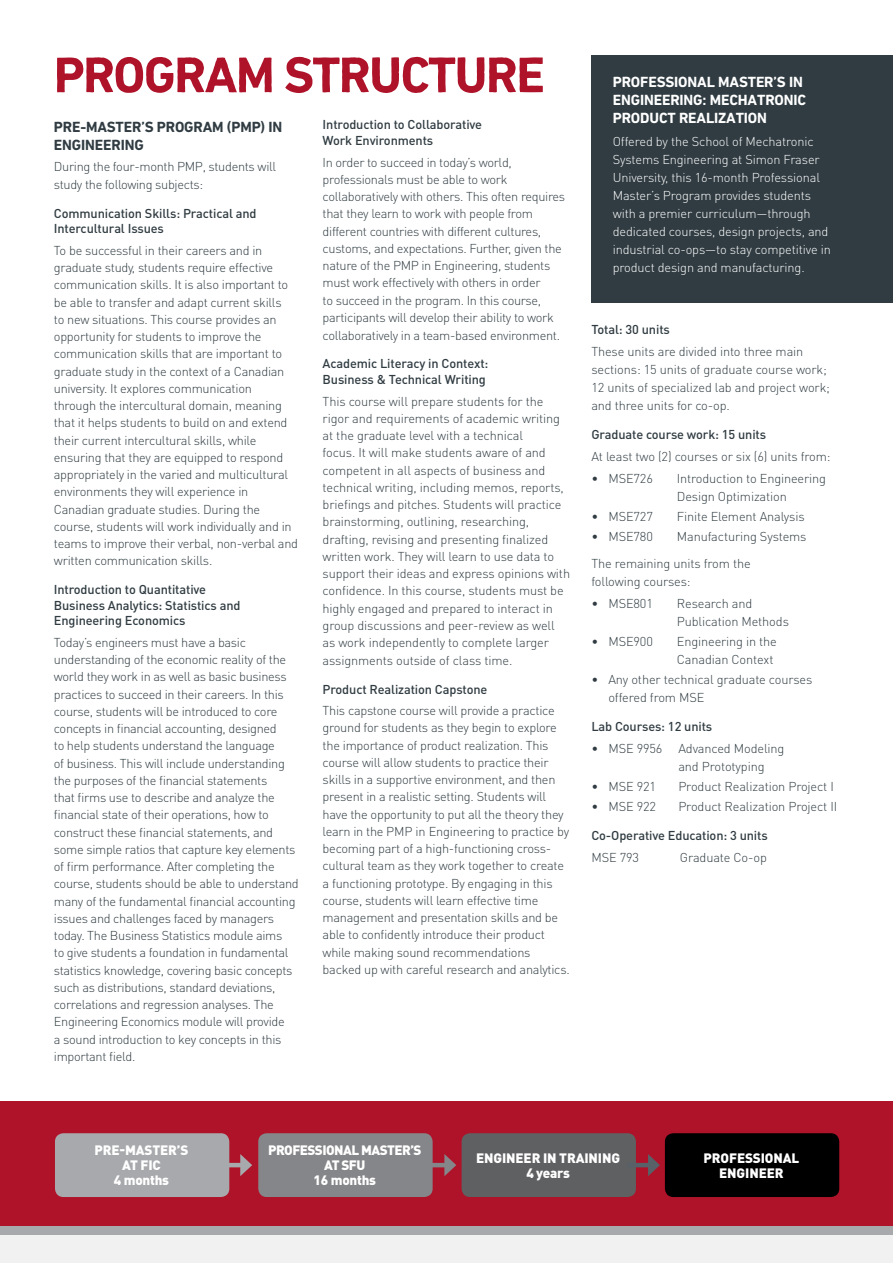
<style>
.page{position:relative;width:893px;height:1263px;background:#fff}
.page>*{position:absolute;margin:0;border:0;box-sizing:border-box;transform-origin:0 0}
.t1{font:700 51px "DIN Rough";letter-spacing:-.03em;color:#ae132a}
.t2{font:700 15px/18px "DIN Rough";letter-spacing:-.01em;color:#fff}
.t3{font:700 15px/18px "DIN Rough";letter-spacing:-.01em;color:#303c42}
.t4{font:900 13.5px/15px "DIN Pro";letter-spacing:-.01em;color:#fff;text-align:center}
.t5{font:900 13.5px/15px "DIN Pro";letter-spacing:-.04em;color:#fff;text-align:center}
.t6{font:300 12.75px/17.2px "DIN Pro";letter-spacing:-.02em;color:#303c42}
.t7{font:500 12.75px/15.8px "DIN Pro";letter-spacing:-.01em;color:#303c42}
.t8{font:300 12.75px/18px "DIN Pro";letter-spacing:-.01em;color:#fff}
</style>
<div class="page">
<div style="left:0;top:1234px;width:893px;height:29px;background:#f1f1f2"></div>
<div style="left:0;top:1226px;width:893px;height:8px;background:#a7a9ac"></div>
<div style="left:0;top:1101px;width:893px;height:124px;background:#ae132a"></div>
<div style="left:55px;top:1133px;width:174px;height:64px;background:#a7a9ac;border-radius:9px"></div>
<div style="left:258px;top:1133px;width:175px;height:64px;background:#858689;border-radius:9px"></div>
<div style="left:462px;top:1133px;width:174px;height:64px;background:#5f6062;border-radius:9px"></div>
<div style="left:665px;top:1133px;width:174px;height:64px;background:#000;border-radius:9px"></div>
<hr style="left:207px;top:1163px;width:37px;height:4px;background:#a7a9ac">
<svg style="left:240px;top:1154px;width:12px;height:22px"></svg>
<hr style="left:411px;top:1163px;width:37px;height:4px;background:#858689">
<svg style="left:444px;top:1154px;width:12px;height:22px"></svg>
<hr style="left:628px;top:1163px;width:24px;height:4px;background:#576167">
<svg style="left:648px;top:1154px;width:12px;height:22px"></svg>
<div style="left:591px;top:55px;width:302px;height:247px;background:#303c42"></div>
<h1 class="t1" style="left:54px;top:45px;width:493px">PROGRAM STRUCTURE</h1>
<p class="t3" style="left:54px;top:117px;width:230px">PRE-MASTER’S PROGRAM (PMP) IN<br>ENGINEERING</p>
<p class="t6" style="left:54px;top:157px;width:224px;line-height:18px">During the four-month PMP, students will study the following subjects:</p>
<p class="t7" style="left:54px;top:205px;width:204px">Communication Skills: Practical and<br>Intercultural Issues</p>
<p class="t6" style="left:54px;top:241px;width:246px">To be successful in their careers and in graduate study, students require effective communication skills. It is also important to be able to transfer and adapt current skills<br>to new situations. This course provides an opportunity for students to improve the communication skills that are important to graduate study in the context of a Canadian university. It explores communication<br>through the intercultural domain, meaning that it helps students to build on and extend their current intercultural skills, while ensuring that they are equipped to respond appropriately in the varied and multicultural environments they will experience in Canadian graduate studies. During the course, students will work individually and in teams to improve their verbal, non-verbal and written communication skills.</p>
<p class="t7" style="left:54px;top:581px;width:188px">Introduction to Quantitative<br>Business Analytics: Statistics and<br>Engineering Economics</p>
<p class="t6" style="left:54px;top:633px;width:246px">Today’s engineers must have a basic understanding of the economic reality of the world they work in as well as basic business practices to succeed in their careers. In this course, students will be introduced to core concepts in financial accounting, designed<br>to help students understand the language<br>of business. This will include understanding the purposes of the financial statements<br>that firms use to describe and analyze the financial state of their operations, how to construct these financial statements, and some simple ratios that capture key elements of firm performance. After completing the course, students should be able to understand many of the fundamental financial accounting issues and challenges faced by managers today. The Business Statistics module aims<br>to give students a foundation in fundamental statistics knowledge, covering basic concepts such as distributions, standard deviations, correlations and regression analyses. The Engineering Economics module will provide<br>a sound introduction to key concepts in this important field.</p>
<p class="t7" style="left:323px;top:116px;width:161px">Introduction to Collaborative<br>Work Environments</p>
<p class="t6" style="left:323px;top:153px;width:244px">In order to succeed in today’s world, professionals must be able to work collaboratively with others. This often requires that they learn to work with people from different countries with different cultures, customs, and expectations. Further, given the nature of the PMP in Engineering, students must work effectively with others in order<br>to succeed in the program. In this course, participants will develop their ability to work collaboratively in a team-based environment.</p>
<p class="t7" style="left:323px;top:355px;width:167px">Academic Literacy in Context:<br>Business &amp; Technical Writing</p>
<p class="t6" style="left:323px;top:392px;width:249px">This course will prepare students for the rigor and requirements of academic writing at the graduate level with a technical<br>focus. It will make students aware of and competent in all aspects of business and technical writing, including memos, reports, briefings and pitches. Students will practice brainstorming, outlining, researching, drafting, revising and presenting finalized written work. They will learn to use data to support their ideas and express opinions with confidence. In this course, students must be highly engaged and prepared to interact in group discussions and peer-review as well as work independently to complete larger assignments outside of class time.</p>
<p class="t7" style="left:323px;top:681px;width:166px">Product Realization Capstone</p>
<p class="t6" style="left:323px;top:701px;width:249px">This capstone course will provide a practice ground for students as they begin to explore the importance of product realization. This course will allow students to practice their skills in a supportive environment, and then present in a realistic setting. Students will have the opportunity to put all the theory they learn in the PMP in Engineering to practice by becoming part of a high-functioning cross&shy;cultural team as they work together to create a functioning prototype. By engaging in this course, students will learn effective time management and presentation skills and be able to confidently introduce their product while making sound recommendations backed up with careful research and analytics.</p>
<p class="t2" style="left:613px;top:73px;width:195px">PROFESSIONAL MASTER’S IN<br>ENGINEERING: MECHATRONIC<br>PRODUCT REALIZATION</p>
<p class="t8" style="left:613px;top:131px;width:220px">Offered by the School of Mechatronic Systems Engineering at Simon Fraser University, this 16-month Professional Master’s Program provides students with a premier curriculum—through dedicated courses, design projects, and industrial co-ops—to stay competitive in product design and manufacturing.</p>
<p class="t7" style="left:591px;top:321px;width:80px">Total: 30 units</p>
<p class="t6" style="left:591px;top:342px;width:240px;line-height:18px">These units are divided into three main sections: 15 units of graduate course work; 12 units of specialized lab and project work; and three units for co-op.</p>
<p class="t7" style="left:591px;top:426px;width:176px">Graduate course work: 15 units</p>
<p class="t6" style="left:591px;top:447px;width:241px">At least two (2) courses or six (6) units from:</p>
<p class="t6" style="left:591px;top:469px;width:63px">• MSE726</p>
<p class="t6" style="left:677px;top:469px;width:151px;line-height:18px">Introduction to Engineering<br>Design Optimization</p>
<p class="t6" style="left:591px;top:507px;width:63px">• MSE727</p>
<p class="t6" style="left:677px;top:507px;width:129px">Finite Element Analysis</p>
<p class="t6" style="left:591px;top:528px;width:63px">• MSE780</p>
<p class="t6" style="left:591px;top:523px;width:217px;line-height:26.5px;text-indent:86px">Manufacturing Systems<br>The remaining units from the</p>
<p class="t6" style="left:591px;top:572px;width:101px">following courses:</p>
<p class="t6" style="left:591px;top:594px;width:63px">• MSE801</p>
<p class="t6" style="left:677px;top:594px;width:114px;line-height:18px">Research and<br>Publication Methods</p>
<p class="t6" style="left:591px;top:632px;width:63px">• MSE900</p>
<p class="t6" style="left:677px;top:632px;width:102px;line-height:18px">Engineering in the<br>Canadian Context</p>
<p class="t6" style="left:608px;top:670px;width:206px;line-height:18px;text-indent:-17px">• Any other technical graduate courses offered from MSE</p>
<p class="t7" style="left:591px;top:718px;width:122px">Lab Courses: 12 units</p>
<p class="t6" style="left:678px;top:739px;width:108px;line-height:18px;text-indent:-87px">• MSE 9956 Advanced Modeling and Prototyping</p>
<p class="t6" style="left:591px;top:777px;width:66px">• MSE 921</p>
<p class="t6" style="left:678px;top:777px;width:157px">Product Realization Project I</p>
<p class="t6" style="left:591px;top:798px;width:66px">• MSE 922</p>
<p class="t6" style="left:678px;top:798px;width:160px">Product Realization Project II</p>
<p class="t7" style="left:591px;top:827px;width:178px">Co-Operative Education: 3 units</p>
<p class="t6" style="left:591px;top:848px;width:49px">MSE 793</p>
<p class="t6" style="left:680px;top:848px;width:89px">Graduate Co-op</p>
<p class="t4" style="left:95px;top:1142px;width:95px">PRE-MASTER’S<br>AT FIC<br>4 months</p>
<p class="t5" style="left:268px;top:1142px;width:155px">PROFESSIONAL MASTER’S<br>AT SFU<br>16 months</p>
<p class="t4" style="left:476px;top:1150px;width:146px">ENGINEER IN TRAINING<br>4 years</p>
<p class="t4" style="left:704px;top:1150px;width:97px">PROFESSIONAL<br>ENGINEER</p>
</div>
